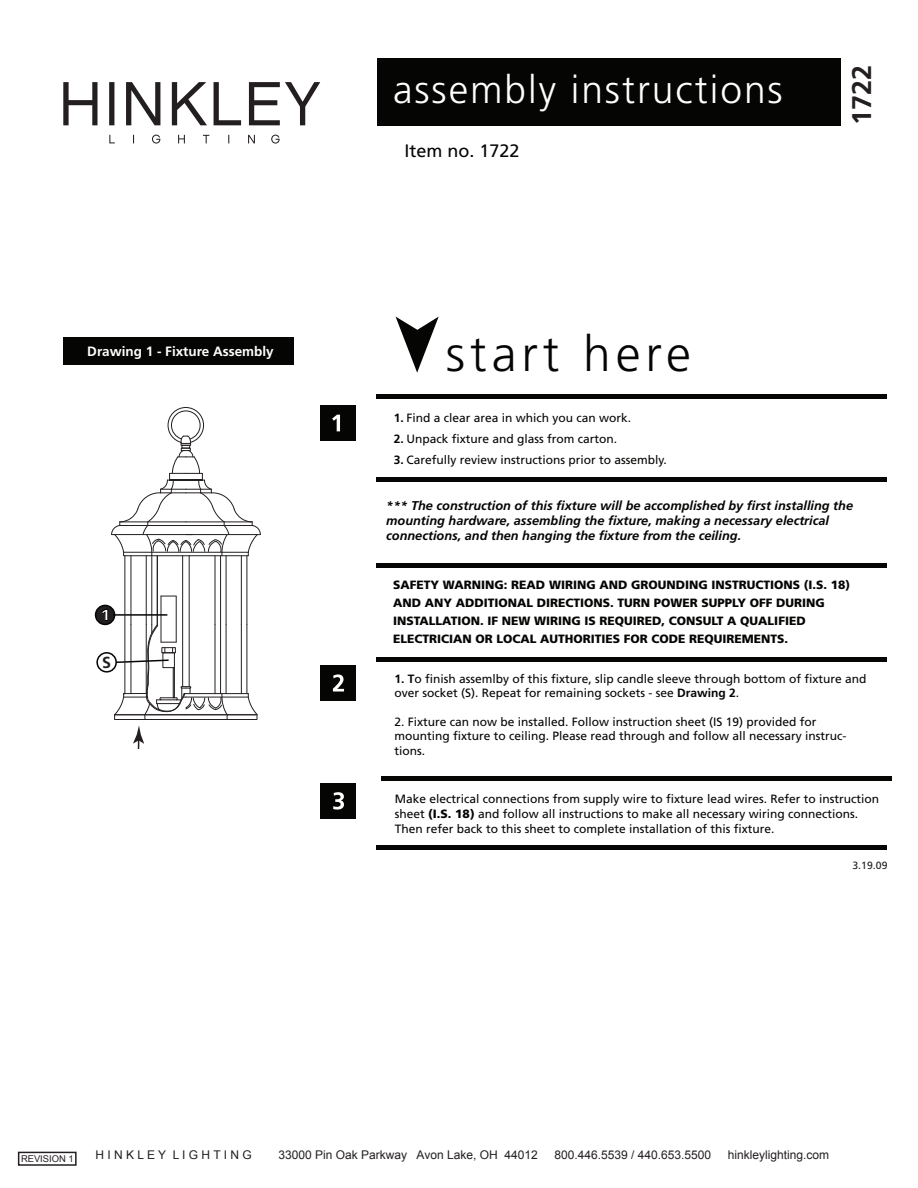
<style>
.page{position:relative;width:918px;height:1188px;background:#fff}
.page>*{position:absolute;margin:0;border:0;box-sizing:border-box;transform-origin:0 0}
.t1{font:300 49.65px "Frutiger LT Std";letter-spacing:.1em;color:#050504}
.t2{font:300 39px "Frutiger LT Std";letter-spacing:.05em;color:#fff}
.t3{font:700 27px "Frutiger LT Std";color:#231f20}
.t4{font:18px "Frutiger LT Std";color:#050504}
.t5{font:700 16.05px "Frutiger LT Std";color:#231f20}
.t6{font:900 16.05px "Frutiger LT Std";color:#fff}
.t7{font:700 13.5px "Frutiger LT Std";color:#fff}
.t8{font:italic 700 12.75px/15.1px "Frutiger LT Std";color:#050504}
.t9{font:12px/14.4px "Frutiger LT Std";color:#050504}
.t10{font:900 12px/18px "Frutiger LT Std";color:#050504}
.t11{font:12px "Arial";color:#231f20}
.t12{font:10.5px "Frutiger LT Std";color:#231f20}
.t13{font:9.3px "Arial";color:#231f20}
.s1{font-weight:700}
.s2{font-weight:900}
</style>
<div class="page">
<div style="left:377px;top:58px;width:463px;height:68px;background:#050504"></div>
<svg style="left:63px;top:82px;width:257px;height:43px"></svg>
<svg style="left:109px;top:135px;width:171px;height:9px"></svg>
<svg style="left:396px;top:317px;width:43px;height:56px"></svg>
<div style="left:321px;top:405px;width:35px;height:36px;background:#050504"></div>
<svg style="left:332px;top:415px;width:8px;height:16px"></svg>
<div style="left:321px;top:665px;width:35px;height:36px;background:#050504"></div>
<svg style="left:333px;top:674px;width:11px;height:18px"></svg>
<div style="left:377px;top:394px;width:510px;height:5px;background:#050504"></div>
<div style="left:377px;top:477px;width:510px;height:5px;background:#050504"></div>
<div style="left:377px;top:563px;width:510px;height:5px;background:#050504"></div>
<div style="left:377px;top:657px;width:510px;height:5px;background:#050504"></div>
<div style="left:377px;top:845px;width:510px;height:5px;background:#050504"></div>
<div style="left:321px;top:783px;width:35px;height:35px;background:#050504"></div>
<svg style="left:333px;top:792px;width:11px;height:18px"></svg>
<hr style="left:161px;top:596px;width:1px;height:46px;background:#231f20">
<hr style="left:176px;top:596px;width:1px;height:46px;background:#231f20">
<hr style="left:247px;top:625px;width:1px;height:69px;background:#231f20">
<hr style="left:241px;top:625px;width:1px;height:69px;background:#231f20">
<svg style="left:161px;top:596px;width:15px;height:1px"></svg>
<hr style="left:131px;top:556px;width:1px;height:69px;background:#231f20">
<hr style="left:215px;top:556px;width:1px;height:69px;background:#231f20">
<hr style="left:226px;top:556px;width:1px;height:69px;background:#231f20">
<hr style="left:241px;top:556px;width:1px;height:69px;background:#231f20">
<hr style="left:220px;top:556px;width:1px;height:69px;background:#231f20">
<hr style="left:247px;top:556px;width:1px;height:69px;background:#231f20">
<hr style="left:186px;top:697px;width:62px;height:1px;background:#231f20">
<hr style="left:186px;top:693px;width:62px;height:1px;background:#231f20">
<svg style="left:248px;top:694px;width:10px;height:21px"></svg>
<hr style="left:182px;top:556px;width:1px;height:131px;background:#231f20">
<hr style="left:189px;top:556px;width:1px;height:131px;background:#231f20">
<hr style="left:146px;top:555px;width:1px;height:69px;background:#231f20">
<hr style="left:157px;top:555px;width:1px;height:71px;background:#231f20">
<hr style="left:152px;top:555px;width:1px;height:69px;background:#231f20">
<div style="left:64px;top:337px;width:230px;height:28px;background:#050504"></div>
<div style="left:96px;top:652px;width:21px;height:21px;border:2px solid #050605;border-radius:50%"></div>
<div style="left:95px;top:605px;width:20px;height:20px;background:#231f20;border:2px solid #050605;border-radius:50%"></div>
<div style="left:114px;top:715px;width:143px;height:5px;border:1px solid #231f20"></div>
<svg style="left:100px;top:609px;width:128px;height:140px"></svg>
<hr style="left:125px;top:556px;width:1px;height:138px;background:#231f20">
<svg style="left:111px;top:407px;width:150px;height:149px"></svg>
<div style="left:381px;top:776px;width:511px;height:5px;background:#050504"></div>
<div style="left:18px;top:1152px;width:59px;height:14px;border:2px solid #231f20"></div>
<p class="t7" style="left:87px;top:343px;width:188px">Drawing 1 - Fixture Assembly</p>
<h3 class="t6" style="left:100px;top:605px;width:11px">1</h3>
<h3 class="t5" style="left:102px;top:653px;width:10px">S</h3>
<h2 class="t2" style="left:393px;top:68px;width:391px">assembly instructions</h2>
<h3 class="t4" style="left:404px;top:140px;width:117px">Item no. 1722</h3>
<h3 class="t3" style="left:846px;top:125px;width:62px;rotate:-90deg">1722</h3>
<h1 class="t1" style="left:446px;top:326px;width:247px">start here</h1>
<p class="t9" style="left:394px;top:411px;width:239px"><span class="s1">1.</span> Find a clear area in which you can work.</p>
<p class="t9" style="left:394px;top:432px;width:225px"><span class="s1">2.</span> Unpack fixture and glass from carton.</p>
<p class="t9" style="left:394px;top:453px;width:275px"><span class="s1">3.</span> Carefully review instructions prior to assembly.</p>
<p class="t8" style="left:386px;top:498px;width:468px">*** The construction of this fixture will be accomplished by first installing the mounting hardware, assembling the fixture, making a necessary electrical connections, and then hanging the fixture from the ceiling.</p>
<p class="t10" style="left:393px;top:576px;width:459px">SAFETY WARNING: READ WIRING AND GROUNDING INSTRUCTIONS (I.S. 18)<br>AND ANY ADDITIONAL DIRECTIONS. TURN POWER SUPPLY OFF DURING INSTALLATION. IF NEW WIRING IS REQUIRED, CONSULT A QUALIFIED ELECTRICIAN OR LOCAL AUTHORITIES FOR CODE REQUIREMENTS.</p>
<p class="t9" style="left:394px;top:671px;width:474px"><span class="s1">1. T</span>o finish assemlby of this fixture, slip candle sleeve through bottom of fixture and over socket (S). Repeat for remaining sockets - see <span class="s1">Drawing 2</span>.</p>
<p class="t9" style="left:394px;top:714px;width:454px">2. Fixture can now be installed. Follow instruction sheet (IS 19) provided for mounting fixture to ceiling. Please read through and follow all necessary instruc&shy;tions.</p>
<p class="t9" style="left:395px;top:791px;width:486px;line-height:15px">Make electrical connections from supply wire to fixture lead wires. Refer to instruction sheet <span class="s2">(I.S. 18)</span> and follow all instructions to make all necessary wiring connections.<br>Then refer back to this sheet to complete installation of this fixture.</p>
<p class="t12" style="left:852px;top:859px;width:37px">3.19.09</p>
<p class="t13" style="left:21px;top:1152px;width:54px">REVISION 1</p>
<p class="t11" style="left:96px;top:1147px;width:158px">H I N K L EY L I G HT I N G</p>
<p class="t11" style="left:278px;top:1147px;width:261px">33000 Pin Oak Parkway Avon Lake, OH 44012</p>
<p class="t11" style="left:554px;top:1147px;width:158px">800.446.5539 / 440.653.5500</p>
<p class="t11" style="left:728px;top:1147px;width:103px">hinkleylighting.com</p>
</div>
